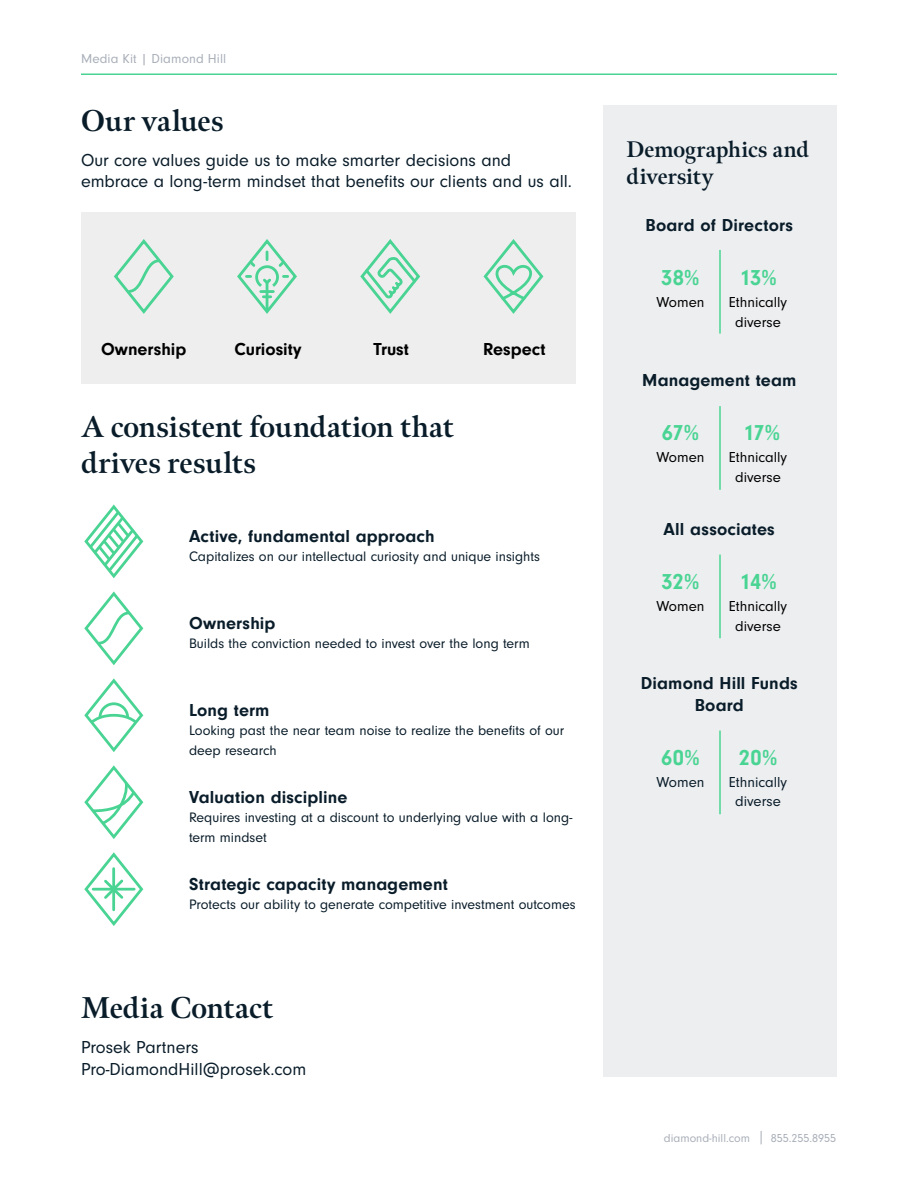
<style>
.page{position:relative;width:918px;height:1188px;background:#fff}
.page>*{position:absolute;margin:0;border:0;box-sizing:border-box;transform-origin:0 0}
.Subhead_Bold{font:700 30px/36px "Meno Display";color:#091c29}
.Pull_Quote{font:700 22.5px/27px "Meno Display";color:#091c29}
.Pull_Quote-2{font:700 22.5px "Neuzeit Gro";letter-spacing:-.01em;color:#49d493}
.Body_copy{font:18px/21.6px "Neuzeit Gro";color:#091c29}
.Subhead_Bold-2{font:700 18px "Neuzeit Gro";letter-spacing:.01em;color:#091c29}
.Pull_Quote-3{font:700 18px/21.6px "Neuzeit Gro";letter-spacing:.01em;color:#091c29;text-align:center}
.t1{font:700 18px "Neuzeit Gro";color:#000}
.Body_copy-2{font:15px/19.5px "Neuzeit Gro";color:#000;text-align:center}
.Body_copy-3{font:15px/19.5px "Neuzeit Gro";color:#091c29;text-align:center}
.Subhead_Bold-3{font:14.25px/19.5px "Neuzeit Gro";color:#091c29}
.Header___Footer{font:13.5px "Neuzeit Gro";letter-spacing:.005em;color:#a8aeb8}
.t2{font:12px "Neuzeit Gro";color:#a8aeb8}
</style>
<div class="page">
<div style="left:603px;top:105px;width:234px;height:972px;background:#edeef0"></div>
<hr style="left:81px;top:74px;width:756px;height:1px;background:#49d493">
<svg style="left:761px;top:1131px;width:1px;height:13px"></svg>
<div style="left:81px;top:213px;width:495px;height:171px;background:#eeeeef"></div>
<svg style="left:237px;top:239px;width:60px;height:75px"></svg>
<svg style="left:114px;top:239px;width:60px;height:75px"></svg>
<svg style="left:360px;top:239px;width:61px;height:75px"></svg>
<svg style="left:483px;top:239px;width:61px;height:75px"></svg>
<hr style="left:719px;top:250px;width:2px;height:84px;background:#49d693">
<hr style="left:719px;top:406px;width:2px;height:84px;background:#49d693">
<hr style="left:719px;top:555px;width:2px;height:83px;background:#49d693">
<hr style="left:719px;top:731px;width:2px;height:83px;background:#49d693">
<svg style="left:84px;top:504px;width:60px;height:75px"></svg>
<svg style="left:84px;top:591px;width:60px;height:74px"></svg>
<svg style="left:84px;top:678px;width:60px;height:74px"></svg>
<svg style="left:84px;top:765px;width:60px;height:74px"></svg>
<svg style="left:84px;top:852px;width:60px;height:74px"></svg>
<hr style="left:93px;top:888px;width:41px;height:3px;background:#49d493">
<hr style="left:112px;top:869px;width:3px;height:41px;background:#49d493">
<p class="Header___Footer" style="left:81px;top:51px;width:147px">Media Kit | Diamond Hill</p>
<p class="Subhead_Bold" style="left:81px;top:103px;width:144px">Our values</p>
<p class="Body_copy" style="left:81px;top:149px;width:493px">Our core values guide us to make smarter decisions and embrace a long-term mindset that benefits our clients and us all.</p>
<p class="t1" style="left:101px;top:339px;width:87px">Ownership</p>
<p class="t1" style="left:234px;top:339px;width:69px">Curiosity</p>
<p class="t1" style="left:373px;top:339px;width:37px">Trust</p>
<p class="t1" style="left:483px;top:339px;width:64px">Respect</p>
<p class="Subhead_Bold" style="left:81px;top:409px;width:374px">A consistent foundation that drives results</p>
<p class="Subhead_Bold-2" style="left:189px;top:526px;width:247px">Active, fundamental approach</p>
<p class="Subhead_Bold-3" style="left:189px;top:547px;width:352px">Capitalizes on our intellectual curiosity and unique insights</p>
<p class="Subhead_Bold-2" style="left:189px;top:613px;width:88px">Ownership</p>
<p class="Subhead_Bold-3" style="left:189px;top:634px;width:342px">Builds the conviction needed to invest over the long term</p>
<p class="Subhead_Bold-2" style="left:189px;top:700px;width:82px">Long term</p>
<p class="Subhead_Bold-3" style="left:189px;top:721px;width:377px">Looking past the near team noise to realize the benefits of our deep research</p>
<p class="Subhead_Bold-2" style="left:189px;top:787px;width:160px">Valuation discipline</p>
<p class="Subhead_Bold-3" style="left:189px;top:808px;width:385px">Requires investing at a discount to underlying value with a long&shy;term mindset</p>
<p class="Subhead_Bold-2" style="left:189px;top:874px;width:260px">Strategic capacity management</p>
<p class="Subhead_Bold-3" style="left:189px;top:895px;width:388px">Protects our ability to generate competitive investment outcomes</p>
<p class="Subhead_Bold" style="left:81px;top:990px;width:194px">Media Contact</p>
<p class="Body_copy" style="left:81px;top:1037px;width:227px">Prosek Partners<br>Pro-DiamondHill@prosek.com</p>
<p class="Pull_Quote" style="left:627px;top:136px;width:184px">Demographics and diversity</p>
<p class="Pull_Quote-3" style="left:646px;top:214px;width:149px">Board of Directors</p>
<p class="Pull_Quote-2" style="left:661px;top:265px;width:40px">38%</p>
<p class="Pull_Quote-2" style="left:739px;top:265px;width:39px">13%</p>
<p class="Body_copy-2" style="left:656px;top:293px;width:50px">Women</p>
<p class="Body_copy-2" style="left:729px;top:293px;width:60px">Ethnically diverse</p>
<p class="Pull_Quote-3" style="left:642px;top:370px;width:156px">Management team</p>
<p class="Pull_Quote-2" style="left:662px;top:420px;width:39px">67%</p>
<p class="Pull_Quote-2" style="left:743px;top:420px;width:38px">17%</p>
<p class="Body_copy-2" style="left:656px;top:448px;width:50px">Women</p>
<p class="Body_copy-2" style="left:729px;top:448px;width:60px">Ethnically diverse</p>
<p class="Pull_Quote-3" style="left:664px;top:519px;width:113px">All associates</p>
<p class="Pull_Quote-2" style="left:662px;top:569px;width:39px">32%</p>
<p class="Pull_Quote-2" style="left:739px;top:569px;width:39px">14%</p>
<p class="Body_copy-2" style="left:656px;top:597px;width:50px">Women</p>
<p class="Body_copy-2" style="left:729px;top:597px;width:60px">Ethnically diverse</p>
<p class="Pull_Quote-3" style="left:641px;top:673px;width:158px">Diamond Hill Funds<br>Board</p>
<p class="Pull_Quote-2" style="left:661px;top:745px;width:40px">60%</p>
<p class="Pull_Quote-2" style="left:739px;top:745px;width:40px">20%</p>
<p class="Body_copy-3" style="left:656px;top:773px;width:50px">Women</p>
<p class="Body_copy-3" style="left:729px;top:773px;width:60px">Ethnically diverse</p>
<p class="t2" style="left:664px;top:1131px;width:88px">diamond-hill.com</p>
<p class="t2" style="left:771px;top:1131px;width:67px">855.255.8955</p>
</div>
